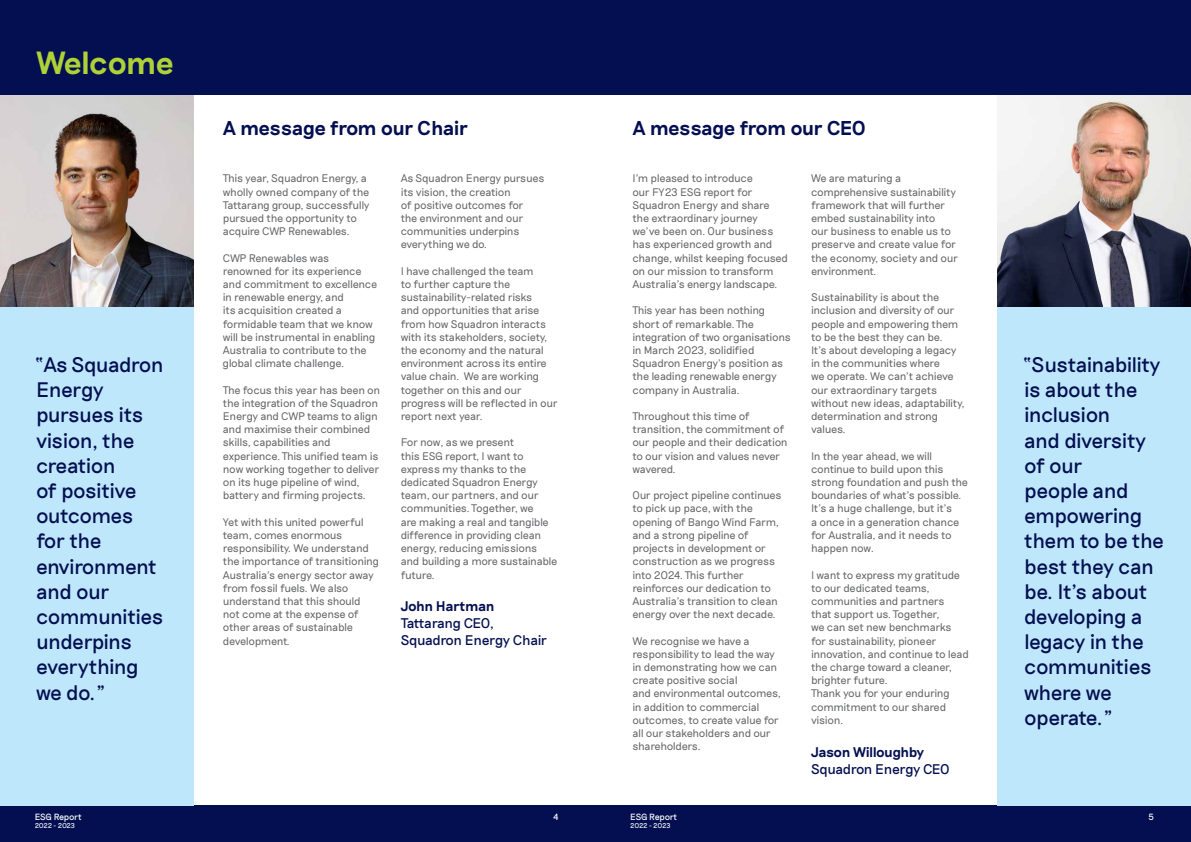
<style>
.page{position:relative;width:1191px;height:842px;background:#fff}
.page>*{position:absolute;margin:0;border:0;box-sizing:border-box;transform-origin:0 0}
.t1{font:600 32px "Riposte";letter-spacing:-.045em;color:#add136}
.t2{font:21px/25.2px "Riposte";letter-spacing:-.03em;color:#030f50}
.t3{font:600 20px "Riposte";letter-spacing:-.04em;color:#030f50}
.t4{font:14px/16.8px "Riposte";letter-spacing:-.04em;color:#030f50}
.t5{font:600 14px "Riposte";letter-spacing:-.045em;color:#030f50}
.t6{font:300 11px/13.2px "Riposte";letter-spacing:-.04em;color:#636466}
.t7{font:9px "Riposte";letter-spacing:-.02em;color:#fff}
.t8{font:7px "Riposte";letter-spacing:-.04em;color:#fff}
</style>
<div class="page">
<div style="left:0;top:806px;width:595px;height:36px;background:#030f50"></div>
<div style="left:595px;top:806px;width:596px;height:36px;background:#030f50"></div>
<div style="left:997px;top:94px;width:194px;height:712px;background:#bee7fb"></div>
<div style="left:0;top:94px;width:194px;height:712px;background:#bee7fb"></div>
<img style="left:997px;top:94px;width:194px;height:212px">
<img style="left:0;top:94px;width:194px;height:212px">
<div style="left:0;top:0;width:1191px;height:94px;background:#030f50"></div>
<h1 class="t1" style="left:36px;top:45px;width:139px">Welcome</h1>
<h2 class="t2" style="left:36px;top:352px;width:129px">“As Squadron<br>Energy pursues its vision, the creation<br>of positive outcomes for the environment and our communities underpins everything we do.”</h2>
<p class="t7" style="left:35px;top:811px;width:49px">ESG Report</p>
<p class="t8" style="left:35px;top:821px;width:42px">2022 - 2023</p>
<h3 class="t3" style="left:223px;top:116px;width:247px">A message from our Chair</h3>
<p class="t6" style="left:223px;top:172px;width:148px">This year, Squadron Energy, a wholly owned company of the<br>Tattarang group, successfully pursued the opportunity to acquire CWP Renewables.</p>
<p class="t6" style="left:223px;top:251px;width:156px">CWP Renewables was renowned for its experience and commitment to excellence in renewable energy, and<br>its acquisition created a formidable team that we know will be instrumental in enabling<br>Australia to contribute to the global climate challenge.</p>
<p class="t6" style="left:223px;top:383px;width:159px">The focus this year has been on the integration of the Squadron<br>Energy and CWP teams to align and maximise their combined skills, capabilities and experience. This unified team is now working together to deliver on its huge pipeline of wind, battery and firming projects.</p>
<p class="t6" style="left:223px;top:515px;width:158px">Yet with this united powerful team, comes enormous responsibility. We understand the importance of transitioning<br>Australia’s energy sector away from fossil fuels. We also understand that this should not come at the expense of other areas of sustainable development.</p>
<p class="t6" style="left:401px;top:172px;width:145px">As Squadron Energy pursues its vision, the creation<br>of positive outcomes for<br>the environment and our communities underpins everything we do.</p>
<p class="t6" style="left:401px;top:265px;width:158px">I have challenged the team<br>to further capture the sustainability-related risks<br>and opportunities that arise from how Squadron interacts with its stakeholders, society, the economy and the natural environment across its entire value chain. We are working together on this and our progress will be reflected in our report next year.</p>
<p class="t6" style="left:401px;top:436px;width:158px">For now, as we present<br>this ESG report, I want to express my thanks to the dedicated Squadron Energy team, our partners, and our communities. Together, we<br>are making a real and tangible difference in providing clean energy, reducing emissions and building a more sustainable future.</p>
<p class="t5" style="left:401px;top:598px;width:95px">John Hartman</p>
<p class="t4" style="left:401px;top:615px;width:148px">Tattarang CEO,<br>Squadron Energy Chair</p>
<h3 class="t3" style="left:632px;top:116px;width:235px">A message from our CEO</h3>
<p class="t6" style="left:632px;top:172px;width:157px">I’m pleased to introduce<br>our FY23 ESG report for<br>Squadron Energy and share the extraordinary journey we’ve been on. Our business has experienced growth and change, whilst keeping focused on our mission to transform<br>Australia’s energy landscape.</p>
<p class="t6" style="left:632px;top:304px;width:160px">This year has been nothing short of remarkable. The integration of two organisations in March 2023, solidified<br>Squadron Energy’s position as the leading renewable energy company in Australia.</p>
<p class="t6" style="left:632px;top:410px;width:157px">Throughout this time of transition, the commitment of our people and their dedication to our vision and values never wavered.</p>
<p class="t6" style="left:632px;top:489px;width:151px">Our project pipeline continues to pick up pace, with the opening of Bango Wind Farm, and a strong pipeline of projects in development or construction as we progress into 2024. This further reinforces our dedication to<br>Australia’s transition to clean energy over the next decade.</p>
<p class="t6" style="left:632px;top:634px;width:150px">We recognise we have a responsibility to lead the way in demonstrating how we can create positive social<br>and environmental outcomes, in addition to commercial outcomes, to create value for all our stakeholders and our shareholders.</p>
<p class="t6" style="left:811px;top:172px;width:148px">We are maturing a comprehensive sustainability framework that will further embed sustainability into<br>our business to enable us to preserve and create value for the economy, society and our environment.</p>
<p class="t6" style="left:811px;top:291px;width:155px">Sustainability is about the inclusion and diversity of our people and empowering them to be the best they can be.<br>It’s about developing a legacy in the communities where<br>we operate. We can’t achieve our extraordinary targets without new ideas, adaptability, determination and strong values.</p>
<p class="t6" style="left:811px;top:449px;width:159px">In the year ahead, we will continue to build upon this strong foundation and push the boundaries of what’s possible.<br>It’s a huge challenge, but it’s<br>a once in a generation chance for Australia, and it needs to happen now.</p>
<p class="t6" style="left:811px;top:568px;width:159px">I want to express my gratitude to our dedicated teams, communities and partners<br>that support us. Together,<br>we can set new benchmarks for sustainability, pioneer innovation, and continue to lead the charge toward a cleaner, brighter future.<br>Thank you for your enduring commitment to our shared vision.</p>
<p class="t5" style="left:811px;top:744px;width:114px">Jason Willoughby</p>
<p class="t4" style="left:811px;top:761px;width:140px">Squadron Energy CEO</p>
<h2 class="t2" style="left:1024px;top:352px;width:141px">“Sustainability is about the inclusion<br>and diversity of our<br>people and empowering them to be the best they can be. It’s about developing a legacy in the communities where we operate.”</h2>
<p class="t7" style="left:630px;top:811px;width:49px">ESG Report</p>
<p class="t8" style="left:630px;top:821px;width:42px">2022 - 2023</p>
<p class="t7" style="left:553px;top:811px;width:7px">4</p>
<p class="t7" style="left:1148px;top:811px;width:7px">5</p>
</div>
